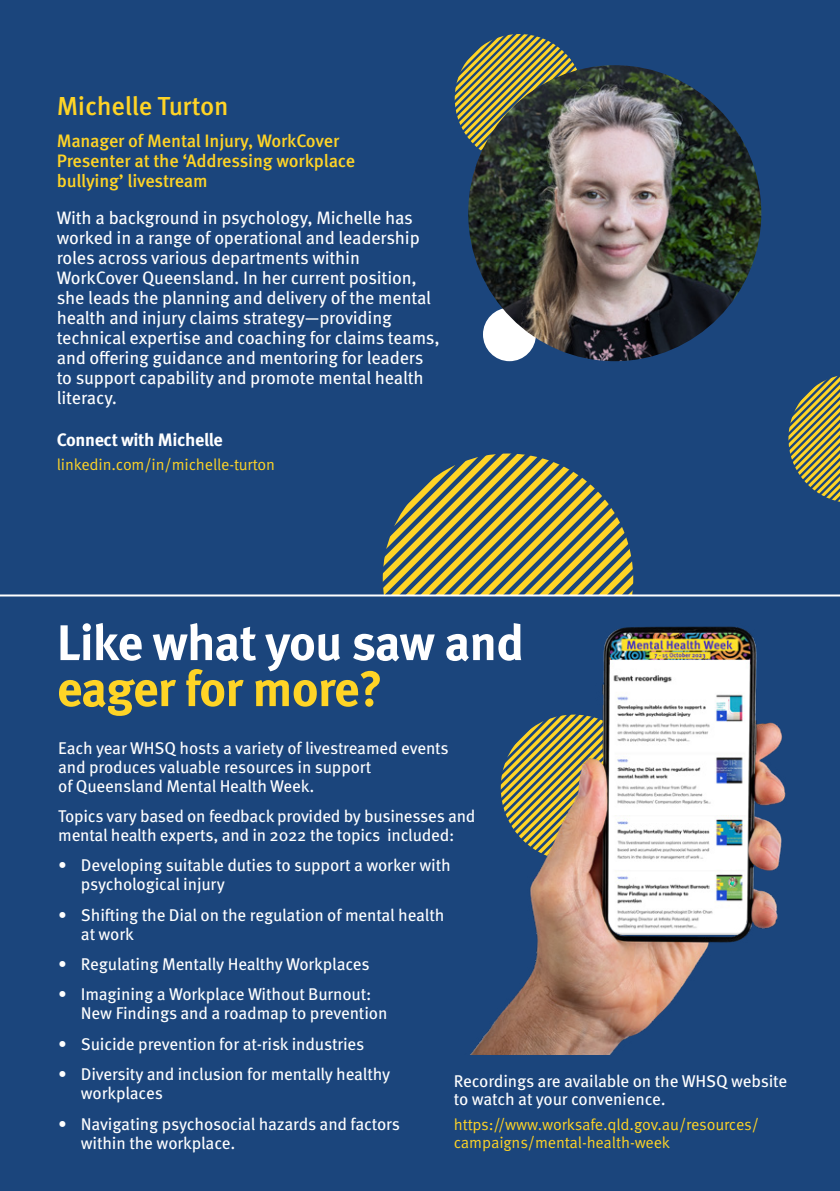
<style>
.page{position:relative;width:840px;height:1191px;background:#fff}
.page>*{position:absolute;margin:0;border:0;box-sizing:border-box;transform-origin:0 0}
.t1{font:700 50px "Meta Pro";letter-spacing:-.025em;color:#fff}
.t2{font:700 50px "Meta Pro";letter-spacing:-.02em;color:#ffd426}
.t3{font:500 26px "Meta Pro";letter-spacing:-.01em;color:#ffd426}
.t4{font:18px/20px "Meta Pro";letter-spacing:-.01em;color:#fff}
.t5{font:500 18px/20px "Meta Pro";letter-spacing:-.01em;color:#ffd426}
.t6{font:700 18px "Meta Pro";letter-spacing:-.02em;color:#fff}
.t7{font:17px/19px "Meta Pro";letter-spacing:-.01em;color:#fff}
.t8{font:16px/18px "Meta Pro Norm";letter-spacing:-.01em;color:#ffd426}
</style>
<div class="page">
<div style="left:0;top:0;width:839px;height:595px;background:#1b457c"></div>
<svg style="left:382px;top:453px;width:251px;height:141px"></svg>
<div style="left:0;top:595px;width:839px;height:596px;background:#1b457c"></div>
<svg style="left:454px;top:34px;width:121px;height:104px"></svg>
<svg style="left:788px;top:375px;width:51px;height:127px"></svg>
<img style="left:468px;top:65px;width:292px;height:296px">
<hr style="left:0;top:594px;width:839px;height:2px;background:#fff">
<img style="left:471px;top:626px;width:315px;height:428px">
<h2 class="t3" style="left:57px;top:86px;width:173px">Michelle Turton</h2>
<p class="t5" style="left:57px;top:129px;width:300px">Manager of Mental Injury, WorkCover<br>Presenter at the ‘Addressing workplace bullying’ livestream</p>
<p class="t4" style="left:57px;top:206px;width:384px">With a background in psychology, Michelle has worked in a range of operational and leadership roles across various departments within WorkCover Queensland. In her current position, she leads the planning and delivery of the mental health and injury claims strategy—providing technical expertise and coaching for claims teams, and offering guidance and mentoring for leaders to support capability and promote mental health literacy.</p>
<p class="t6" style="left:57px;top:426px;width:167px">Connect with Michelle</p>
<p class="t8" style="left:57px;top:454px;width:220px">linkedin.com/in/michelle-turton</p>
<h1 class="t1" style="left:57px;top:603px;width:468px">Like what you saw and</h1>
<h1 class="t2" style="left:57px;top:649px;width:327px">eager for more?</h1>
<p class="t7" style="left:58px;top:737px;width:392px">Each year WHSQ hosts a variety of livestreamed events and produces valuable resources in support<br>of Queensland Mental Health Week.</p>
<p class="t7" style="left:58px;top:805px;width:418px">Topics vary based on feedback provided by businesses and mental health experts, and in 2022 the topics included:</p>
<p class="t7" style="left:81px;top:855px;width:371px;text-indent:-23px">• Developing suitable duties to support a worker with psychological injury</p>
<p class="t7" style="left:81px;top:904px;width:365px;text-indent:-23px">• Shifting the Dial on the regulation of mental health at work</p>
<p class="t7" style="left:58px;top:953px;width:313px">• Regulating Mentally Healthy Workplaces</p>
<p class="t7" style="left:81px;top:984px;width:308px;text-indent:-23px">• Imagining a Workplace Without Burnout:<br>New Findings and a roadmap to prevention</p>
<p class="t7" style="left:58px;top:1033px;width:307px">• Suicide prevention for at-risk industries</p>
<p class="t7" style="left:81px;top:1063px;width:311px;text-indent:-23px">• Diversity and inclusion for mentally healthy workplaces</p>
<p class="t7" style="left:81px;top:1113px;width:320px;text-indent:-23px">• Navigating psychosocial hazards and factors within the workplace.</p>
<p class="t7" style="left:453px;top:1070px;width:335px;line-height:18px">Recordings are available on the WHSQ website to watch at your convenience.</p>
<p class="t8" style="left:453px;top:1114px;width:306px">https://www.worksafe.qld.gov.au/resources/ campaigns/mental-health-week</p>
</div>
